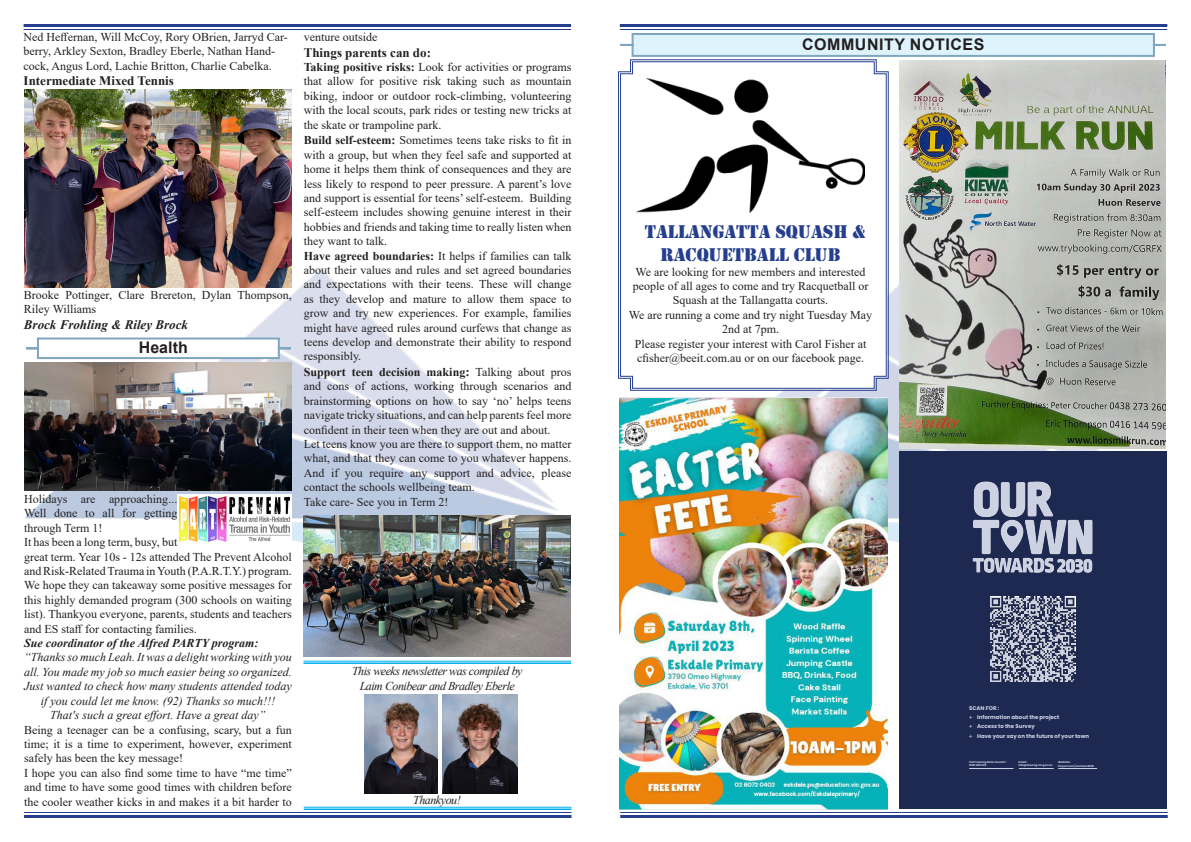
<style>
.page{position:relative;width:1191px;height:842px;background:#fff}
.page>*{position:absolute;margin:0;border:0;box-sizing:border-box;transform-origin:0 0}
.t1{font:19px/22.8px "Stencil";color:#253f8e;text-align:center}
.t2{font:700 16px "Arial";letter-spacing:.035em;color:#231f20}
.t3{font:700 13px "Times New Roman";color:#231f20}
.t4{font:italic 700 13px "Times New Roman";color:#231f20}
.t5{font:12px/14.4px "Times New Roman";color:#231f20;text-align:justify}
.t6{font:italic 12px/14.4px "Times New Roman";color:#231f20;text-align:center}
.t7{font:italic 12px "Times New Roman";letter-spacing:-.04em;color:#231f20}
.t8{font:italic 700 12px "Times New Roman";color:#231f20}
.t9{font:700 5.4px/9.4px "Poppins";color:#ccd1e3}
.t10{font:700 2.7px/3.2px "Poppins";color:#ccd1e3}
.s1{font-weight:700}
.s2{font-weight:700;font-size:13px}
.s3{font-family:"Flama"}
</style>
<div class="page">
<img style="left:776px;top:285px;width:390px;height:264px">
<hr style="left:620px;top:24px;width:547px;height:3px;background:#253f8e">
<hr style="left:620px;top:29px;width:547px;height:1px;background:#253f8e">
<hr style="left:620px;top:812px;width:547px;height:1px;background:#253f8e">
<hr style="left:620px;top:815px;width:547px;height:3px;background:#253f8e">
<svg style="left:618px;top:59px;width:271px;height:332px;background:#8694c0"></svg>
<svg style="left:619px;top:61px;width:268px;height:328px"></svg>
<img style="left:24px;top:253px;width:547px;height:290px">
<hr style="left:24px;top:24px;width:547px;height:3px;background:#253f8e">
<hr style="left:24px;top:29px;width:547px;height:1px;background:#253f8e">
<hr style="left:24px;top:812px;width:547px;height:1px;background:#253f8e">
<hr style="left:24px;top:815px;width:547px;height:3px;background:#253f8e">
<hr style="left:303px;top:662px;width:268px;height:2px;background:#00aeef">
<hr style="left:303px;top:661px;width:268px;height:1px;background:#00aeef">
<hr style="left:304px;top:808px;width:267px;height:2px;background:#00aeef">
<hr style="left:304px;top:807px;width:267px;height:1px;background:#00aeef">
<img style="left:303px;top:516px;width:268px;height:141px">
<img style="left:24px;top:362px;width:268px;height:129px">
<svg style="left:24px;top:336px;width:269px;height:24px"></svg>
<img style="left:178px;top:495px;width:114px;height:48px">
<img style="left:24px;top:90px;width:267px;height:197px">
<svg style="left:620px;top:33px;width:546px;height:24px;background:#cfe6f1"></svg>
<img style="left:636px;top:78px;width:229px;height:134px">
<img style="left:619px;top:397px;width:268px;height:413px">
<div style="left:899px;top:451px;width:268px;height:358px;background:#1e2952"></div>
<svg style="left:990px;top:597px;width:85px;height:84px"></svg>
<hr style="left:969px;top:768px;width:44px;height:1px;background:#ccd1e3">
<hr style="left:1019px;top:768px;width:34px;height:1px;background:#ccd1e3">
<hr style="left:1058px;top:768px;width:38px;height:1px;background:#ccd1e3">
<svg style="left:972px;top:481px;width:121px;height:92px"></svg>
<img style="left:364px;top:694px;width:73px;height:99px">
<img style="left:443px;top:694px;width:74px;height:99px">
<img style="left:899px;top:60px;width:267px;height:388px">
<p class="t5" style="left:24px;top:29px;width:266px;text-align:left">Ned Heffernan, Will McCoy, Rory OBrien, Jarryd Car&shy;berry, Arkley Sexton, Bradley Eberle, Nathan Hand&shy;cock, Angus Lord, Lachie Britton, Charlie Cabelka.</p>
<p class="t3" style="left:24px;top:71px;width:152px">Intermediate Mixed Tennis</p>
<p class="t5" style="left:24px;top:287px;width:269px">Brooke Pottinger, Clare Brereton, Dylan Thompson,<br>Riley Williams</p>
<p class="t4" style="left:24px;top:316px;width:165px">Brock Frohling &amp; Riley Brock</p>
<p class="t2" style="left:139px;top:336px;width:50px">Health</p>
<p class="t5" style="left:24px;top:491px;width:155px">Holidays are approaching...<br>Well done to all for getting through Term 1!</p>
<p class="t5" style="left:24px;top:535px;width:269px;text-align:left">It has been a long term, busy, but<br>great term. Year 10s - 12s attended The Prevent Alcohol and Risk‐Related Trauma in Youth (P.A.R.T.Y.) program.<br>We hope they can takeaway some positive messages for this highly demanded program (300 schools on waiting list). Thankyou everyone, parents, students and teachers and ES staff for contacting families.</p>
<p class="t8" style="left:24px;top:635px;width:236px">Sue coordinator of the Alfred PARTY program:</p>
<p class="t6" style="left:24px;top:650px;width:269px">“Thanks so much Leah. It was a delight working with you all. You made my job so much easier being so organized.<br>Just wanted to check how many students attended today if you could let me know. (92) Thanks so much!!!</p>
<p class="t6" style="left:50px;top:708px;width:217px">That's such a great effort. Have a great day”</p>
<p class="t5" style="left:24px;top:722px;width:269px">Being a teenager can be a confusing, scary, but a fun time; it is a time to experiment, however, experiment safely has been the key message!</p>
<p class="t5" style="left:24px;top:765px;width:269px">I hope you can also find some time to have “me time” and time to have some good times with children before the cooler weather kicks in and makes it a bit harder to</p>
<p class="t5" style="left:304px;top:29px;width:75px">venture outside</p>
<p class="t3" style="left:304px;top:43px;width:129px">Things parents can do:</p>
<p class="t5" style="left:304px;top:59px;width:269px"><span class="s1">Taking positive risks:</span> Look for activities or programs that allow for positive risk taking such as mountain biking, indoor or outdoor rock-climbing, volunteering with the local scouts, park rides or testing new tricks at the skate or trampoline park.</p>
<p class="t5" style="left:304px;top:133px;width:269px"><span class="s1">Build self-esteem:</span> Sometimes teens take risks to fit in with a group, but when they feel safe and supported at home it helps them think of consequences and they are less likely to respond to peer pressure. A parent’s love and support is essential for teens’ self-esteem. Building self-esteem includes showing genuine interest in their hobbies and friends and taking time to really listen when they want to talk.</p>
<p class="t5" style="left:304px;top:248px;width:269px"><span class="s1">Have agreed boundaries:</span> It helps if families can talk about their values and rules and set agreed boundaries and expectations with their teens. These will change as they develop and mature to allow them space to grow and try new experiences. For example, families might have agreed rules around curfews that change as teens develop and demonstrate their ability to respond responsibly.</p>
<p class="t5" style="left:304px;top:364px;width:269px"><span class="s1">Support teen decision making</span><span class="s2">:</span> Talking about pros and cons of actions, working through scenarios and brainstorming options on how to say ‘no’ helps teens navigate tricky situations, and can help parents feel more confident in their teen when they are out and about.</p>
<p class="t5" style="left:304px;top:436px;width:269px">Let teens know you are there to support them, no matter what, and that they can come to you whatever happens.<br>And if you require any support and advice, please contact the schools wellbeing team.</p>
<p class="t5" style="left:304px;top:494px;width:146px">Take care- See you in Term 2!</p>
<p class="t7" style="left:352px;top:662px;width:172px">This weeks newsletter was compiled by</p>
<p class="t7" style="left:360px;top:677px;width:157px">Laim Conibear and Bradley Eberle</p>
<p class="t7" style="left:413px;top:791px;width:49px">Thankyou!</p>
<p class="t2" style="left:802px;top:33px;width:184px">COMMUNITY NOTICES</p>
<p class="t1" style="left:645px;top:221px;width:222px">TALLANGATTA SQUASH &amp;<br>RACQUETBALL CLUB</p>
<p class="t5" style="left:632px;top:264px;width:237px;text-align:center">We are looking for new members and interested people of all ages to come and try Racquetball or<br>Squash at the Tallangatta courts.</p>
<p class="t5" style="left:629px;top:307px;width:245px;text-align:center">We are running a come and try night Tuesday May<br>2nd at 7pm.</p>
<p class="t5" style="left:634px;top:336px;width:233px">Please register your interest with Carol Fisher at cfisher@beeit.com.au or on our facebook page.</p>
<p class="t9" style="left:969px;top:703px;width:121px">SCAN FOR :<br><span class="s3">+</span> Information about the project<br><span class="s3">+</span> Access to the Survey<br><span class="s3">+</span> Have your say on the future of your town</p>
<p class="t10" style="left:969px;top:761px;width:39px">Call Towong Shire Council :<br>1300 365 222</p>
<p class="t10" style="left:1018px;top:761px;width:36px">Email : info@towong.vic.gov.au</p>
<p class="t10" style="left:1058px;top:761px;width:37px">Website : tinyurl.com/ourtown2030</p>
</div>
